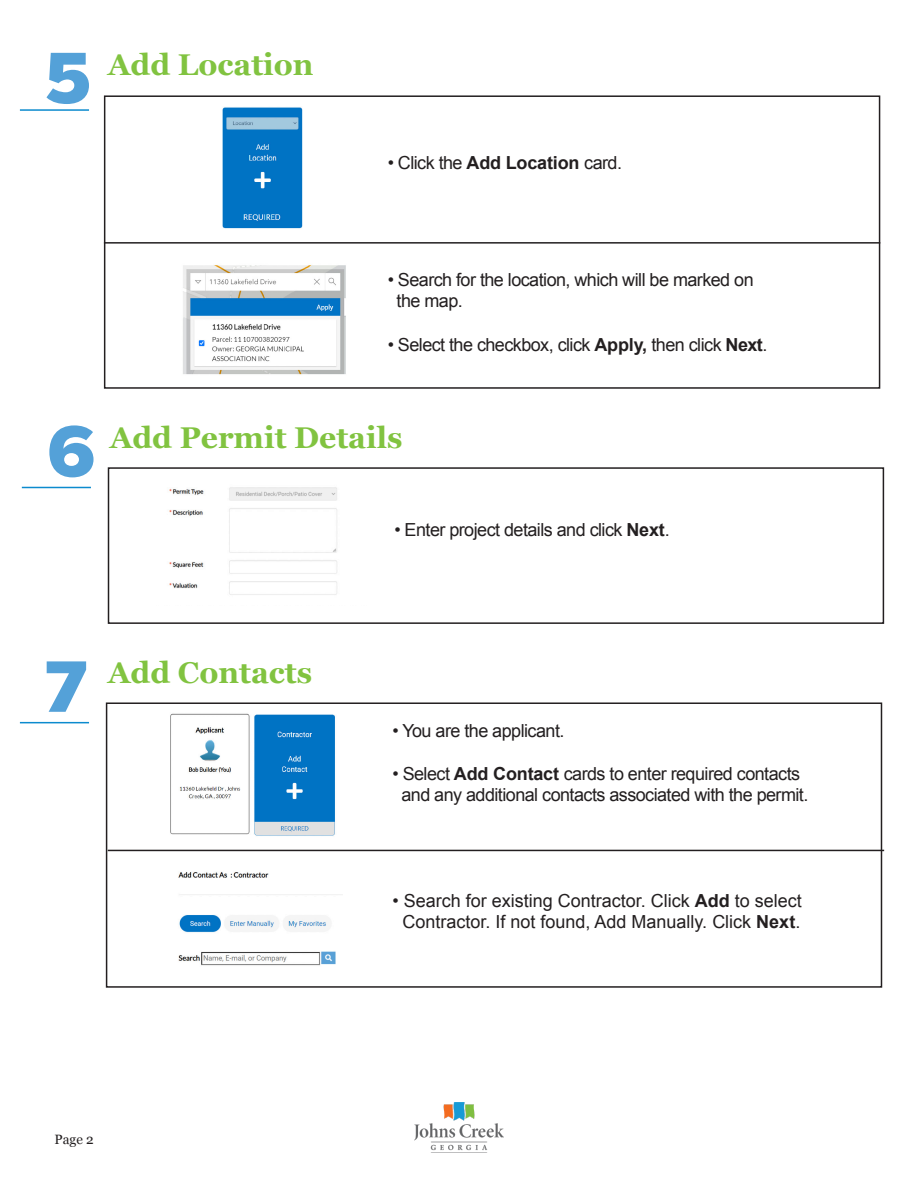
<style>
.page{position:relative;width:918px;height:1188px;background:#fff}
.page>*{position:absolute;margin:0;border:0;box-sizing:border-box;transform-origin:0 0}
.t1{font:900 72px "Filson Pro";color:#54a1d8}
.t2{font:700 30px "Georgia";color:#81c340}
.t3{font:18px/21.6px "Arial";letter-spacing:-.03em;color:#231f20}
.t4{font:18px "Arial";color:#231f20}
.t5{font:13.5px "Georgia";color:#231f20}
.s1{font-weight:700}
</style>
<div class="page">
<hr style="left:20px;top:109px;width:69px;height:2px;background:#0c8bce">
<div style="left:104px;top:95px;width:776px;height:294px;border:2px solid #231f20"></div>
<hr style="left:104px;top:242px;width:776px;height:2px;background:#231f20">
<img style="left:222px;top:107px;width:81px;height:122px">
<img style="left:183px;top:265px;width:163px;height:110px">
<hr style="left:22px;top:487px;width:69px;height:1px;background:#0c8bce">
<div style="left:108px;top:467px;width:776px;height:157px;border:2px solid #231f20"></div>
<img style="left:169px;top:487px;width:168px;height:108px">
<hr style="left:20px;top:722px;width:69px;height:1px;background:#0c8bce">
<div style="left:106px;top:702px;width:776px;height:286px;border:2px solid #231f20"></div>
<img style="left:170px;top:713px;width:165px;height:123px">
<hr style="left:108px;top:850px;width:776px;height:1px;background:#231f20">
<img style="left:178px;top:872px;width:165px;height:94px">
<img style="left:415px;top:1102px;width:88px;height:49px">
<p class="t1" style="left:45px;top:33px;width:48px">5</p>
<p class="t2" style="left:108px;top:42px;width:207px">Add Location</p>
<p class="t3" style="left:388px;top:152px;width:236px">• Click the <span class="s1">Add Location</span> card.</p>
<p class="t3" style="left:397px;top:269px;width:359px;text-indent:-9px">• Search for the location, which will be marked on the map.</p>
<p class="t3" style="left:388px;top:334px;width:381px">• Select the checkbox, click <span class="s1">Apply,</span> then click <span class="s1">Next</span>.</p>
<p class="t1" style="left:47px;top:406px;width:51px">6</p>
<p class="t2" style="left:110px;top:415px;width:294px">Add Permit Details</p>
<p class="t1" style="left:45px;top:642px;width:43px">7</p>
<p class="t2" style="left:108px;top:650px;width:206px">Add Contacts</p>
<p class="t5" style="left:54px;top:1130px;width:41px">Page 2</p>
<p class="t3" style="left:394px;top:519px;width:277px">• Enter project details and click <span class="s1">Next</span>.</p>
<p class="t3" style="left:392px;top:720px;width:174px">• You are the applicant.</p>
<p class="t3" style="left:392px;top:763px;width:417px;text-align:center">• Select <span class="s1">Add Contact</span> cards to enter required contacts and any additional contacts associated with the permit.</p>
<p class="t4" style="left:392px;top:889px;width:411px">• Search for existing Contractor. Click <span class="s1">Add</span> to select</p>
<p class="t4" style="left:402px;top:910px;width:399px">Contractor. If not found, Add Manually. Click <span class="s1">Next</span>.</p>
</div>
